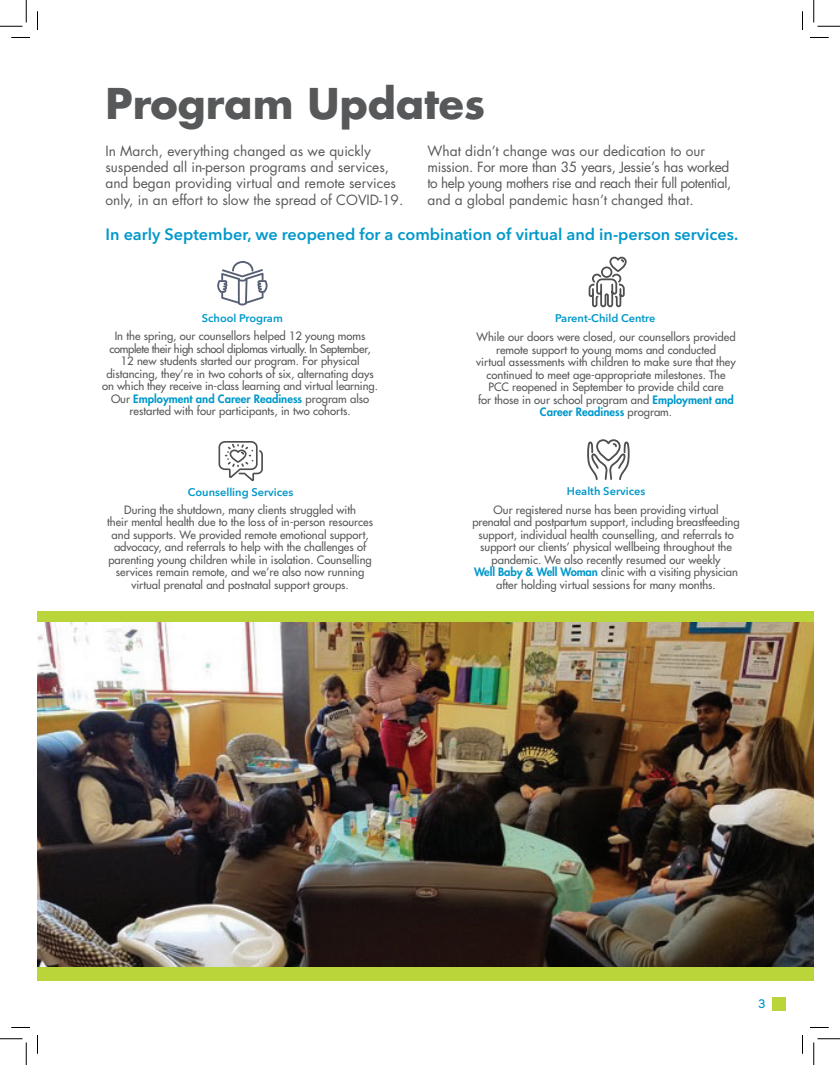
<style>
.page{position:relative;width:840px;height:1065px;background:#fff}
.page>*{position:absolute;margin:0;border:0;box-sizing:border-box;transform-origin:0 0}
.t1{font:700 41.25px "Futura Std";color:#57585a}
.t2{font:600 16.25px "Avenir Next LT Pro";color:#0098ca}
.t3{font:13.75px/16.2px "Futura Std";letter-spacing:-.02em;color:#57585a}
.t4{font:13.75px/16.2px "Futura Std";color:#57585a}
.t5{font:12.5px "Code Pro";color:#0098ca}
.t6{font:500 11.25px/12.5px "Futura Std";color:#57585a;text-align:center}
.t7{font:600 11.12px "Avenir Next LT Pro";color:#0098ca}
.s1{font-weight:800;color:#0098ca}
</style>
<div class="page">
<div style="left:772px;top:997px;width:14px;height:13px;background:#b9d539"></div>
<div style="left:38px;top:611px;width:776px;height:370px;background:#b9d539"></div>
<img style="left:38px;top:623px;width:776px;height:344px">
<svg style="left:217px;top:261px;width:51px;height:44px"></svg>
<svg style="left:588px;top:256px;width:39px;height:52px"></svg>
<svg style="left:587px;top:439px;width:43px;height:41px"></svg>
<svg style="left:218px;top:441px;width:45px;height:40px"></svg>
<svg style="left:11px;top:37px;width:19px;height:1px"></svg>
<svg style="left:810px;top:37px;width:19px;height:1px"></svg>
<svg style="left:11px;top:1027px;width:19px;height:1px"></svg>
<svg style="left:810px;top:1027px;width:19px;height:1px"></svg>
<svg style="left:37px;top:11px;width:1px;height:19px"></svg>
<svg style="left:37px;top:1035px;width:1px;height:19px"></svg>
<svg style="left:802px;top:11px;width:1px;height:19px"></svg>
<svg style="left:802px;top:1035px;width:1px;height:19px"></svg>
<svg style="left:0;top:0;width:27px;height:27px"></svg>
<svg style="left:0;top:1039px;width:27px;height:26px"></svg>
<svg style="left:814px;top:0;width:26px;height:27px"></svg>
<svg style="left:814px;top:1039px;width:26px;height:26px"></svg>
<h1 class="t1" style="left:105px;top:76px;width:381px">Program Updates</h1>
<p class="t4" style="left:105px;top:143px;width:299px">In March, everything changed as we quickly suspended all in-person programs and services, and began providing virtual and remote services only, in an effort to slow the spread of COVID-19.</p>
<p class="t3" style="left:428px;top:143px;width:305px">What didn’t change was our dedication to our mission. For more than 35 years, Jessie’s has worked to help young mothers rise and reach their full potential, and a global pandemic hasn’t changed that.</p>
<h2 class="t2" style="left:106px;top:224px;width:634px">In early September, we reopened for a combination of virtual and in-person services.</h2>
<p class="t7" style="left:202px;top:311px;width:83px">School Program</p>
<p class="t7" style="left:555px;top:311px;width:102px">Parent-Child Centre</p>
<p class="t6" style="left:102px;top:330px;width:278px">In the spring, our counsellors helped 12 young moms complete their high school diplomas virtually. In September, 12 new students started our program. For physical distancing, they’re in two cohorts of six, alternating days on which they receive in-class learning and virtual learning.<br>Our <span class="s1">Employment and Career Readiness</span> program also restarted with four participants, in two cohorts.</p>
<p class="t6" style="left:476px;top:331px;width:261px">While our doors were closed, our counsellors provided remote support to young moms and conducted<br>virtual assessments with children to make sure that they continued to meet age-appropriate milestones. The PCC reopened in September to provide child care<br>for those in our school program and <span class="s1">Employment and Career Readiness</span> program.</p>
<p class="t7" style="left:188px;top:486px;width:107px">Counselling Services</p>
<p class="t7" style="left:567px;top:485px;width:80px">Health Services</p>
<p class="t6" style="left:107px;top:504px;width:267px">During the shutdown, many clients struggled with<br>their mental health due to the loss of in-person resources and supports. We provided remote emotional support, advocacy, and referrals to help with the challenges of parenting young children while in isolation. Counselling services remain remote, and we’re also now running virtual prenatal and postnatal support groups.</p>
<p class="t6" style="left:472px;top:504px;width:269px">Our registered nurse has been providing virtual<br>prenatal and postpartum support, including breastfeeding support, individual health counselling, and referrals to support our clients’ physical wellbeing throughout the pandemic. We also recently resumed our weekly<br><span class="s1">Well Baby &amp; Well Woman</span> clinic with a visiting physician after holding virtual sessions for many months.</p>
<p class="t5" style="left:759px;top:997px;width:9px">3</p>
</div>
